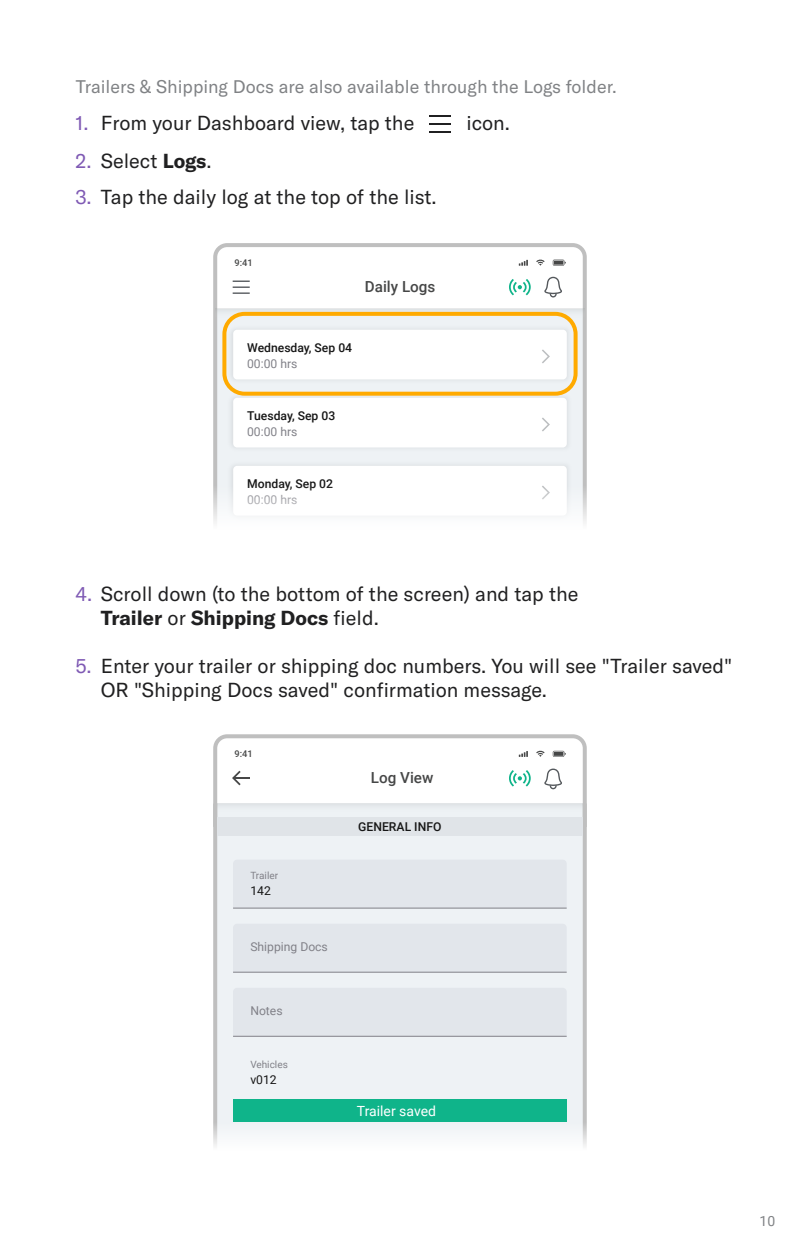
<style>
.page{position:relative;width:800px;height:1248px;background:#fff}
.page>*{position:absolute;margin:0;border:0;box-sizing:border-box;transform-origin:0 0}
.t1{font:20px/24px "GT America";color:#202021}
.t2{font:20px "GT America";color:#7f5ab4}
.t3{font:18px "GT America";color:#808285}
.t4{font:500 15.2px "Roboto";color:#464747}
.t5{font:14px "Roboto";color:#fff}
.t6{font:14px "Roboto";color:#808285}
.t7{font:500 12.2px "Roboto";color:#161616}
.t8{font:12.2px "Roboto";color:#818188}
.t9{font:12.2px "Roboto";color:#161616}
.t10{font:10px "Roboto";color:#818188}
.t11{font:500 9.4px "Roboto";color:#464747}
.s1{color:#7f5ab4}
.s2{font-weight:700}
</style>
<div class="page">
<div style="left:213px;top:802px;width:374px;height:353px;background:#eef2f5;border:4px solid #bfbfbf"></div>
<div style="left:217px;top:818px;width:365px;height:18px;background:#e0e4e8"></div>
<svg style="left:213px;top:243px;width:374px;height:233px"></svg>
<svg style="left:519px;top:259px;width:47px;height:7px"></svg>
<svg style="left:509px;top:279px;width:22px;height:16px"></svg>
<svg style="left:215px;top:309px;width:370px;height:10px;background:#e6e7e3"></svg>
<div style="left:227px;top:322px;width:349px;height:66px;background:#edf1f3"></div>
<div style="left:233px;top:330px;width:334px;height:49px;background:#fff;border-radius:4px"></div>
<svg style="left:542px;top:349px;width:8px;height:14px"></svg>
<div style="left:226px;top:390px;width:350px;height:66px;background:#edf1f4"></div>
<div style="left:233px;top:398px;width:334px;height:50px;background:#fff;border-radius:4px"></div>
<svg style="left:542px;top:417px;width:8px;height:15px"></svg>
<div style="left:226px;top:458px;width:350px;height:18px;background:#edf1f4"></div>
<div style="left:233px;top:466px;width:334px;height:50px;background:#fff;border-radius:4px"></div>
<div style="left:222px;top:312px;width:356px;height:84px;border:4px solid #fa0;border-radius:20px"></div>
<hr style="left:429px;top:115px;width:21px;height:2px;background:#202021">
<hr style="left:429px;top:123px;width:21px;height:2px;background:#202021">
<hr style="left:429px;top:131px;width:21px;height:2px;background:#202021">
<div style="left:233px;top:924px;width:334px;height:48px;background:#e2e6eb"></div>
<div style="left:233px;top:860px;width:334px;height:48px;background:#e2e6eb"></div>
<hr style="left:233px;top:908px;width:334px;height:1px;background:#818188">
<hr style="left:233px;top:972px;width:334px;height:1px;background:#818188">
<div style="left:233px;top:988px;width:334px;height:48px;background:#e2e6eb"></div>
<hr style="left:233px;top:1036px;width:334px;height:1px;background:#818188">
<div style="left:233px;top:1099px;width:334px;height:23px;background:#0fb48a"></div>
<svg style="left:213px;top:1116px;width:374px;height:39px"></svg>
<svg style="left:233px;top:281px;width:17px;height:13px"></svg>
<svg style="left:543px;top:276px;width:20px;height:31px"></svg>
<svg style="left:213px;top:734px;width:374px;height:97px"></svg>
<p class="t3" style="left:76px;top:76px;width:543px">Trailers &amp; Shipping Docs are also available through the Logs folder.</p>
<p class="t1" style="left:76px;top:111px;width:340px"><span class="s1">1.</span> From your Dashboard view, tap the</p>
<p class="t1" style="left:466px;top:111px;width:45px">icon.</p>
<p class="t1" style="left:76px;top:148px;width:137px"><span class="s1">2.</span> Select <span class="s2">Logs</span>.</p>
<p class="t1" style="left:76px;top:185px;width:363px"><span class="s1">3.</span> Tap the daily log at the top of the list.</p>
<p class="t11" style="left:234px;top:256px;width:20px">9:41</p>
<p class="t4" style="left:365px;top:276px;width:72px">Daily Logs</p>
<p class="t7" style="left:247px;top:339px;width:107px">Wednesday, Sep 04</p>
<p class="t8" style="left:247px;top:355px;width:52px">00:00 hrs</p>
<p class="t7" style="left:247px;top:407px;width:90px">Tuesday, Sep 03</p>
<p class="t8" style="left:247px;top:423px;width:52px">00:00 hrs</p>
<p class="t7" style="left:247px;top:475px;width:87px">Monday, Sep 02</p>
<p class="t8" style="left:247px;top:491px;width:52px">00:00 hrs</p>
<p class="t1" style="left:101px;top:582px;width:479px;text-indent:-25px"><span class="s1">4.</span> Scroll down (to the bottom of the screen) and tap the<br><span class="s2">Trailer</span> or <span class="s2">Shipping Docs</span> field.</p>
<p class="t1" style="left:101px;top:654px;width:633px">Enter your trailer or shipping doc numbers. You will see "Trailer saved"<br>OR "Shipping Docs saved" confirmation message.</p>
<p class="t2" style="left:76px;top:654px;width:18px">5.</p>
<p class="t11" style="left:234px;top:747px;width:20px">9:41</p>
<p class="t10" style="left:250px;top:868px;width:29px">Trailer</p>
<p class="t9" style="left:250px;top:882px;width:22px">142</p>
<p class="t8" style="left:250px;top:938px;width:79px">Shipping Docs</p>
<p class="t8" style="left:250px;top:1002px;width:34px">Notes</p>
<p class="t10" style="left:250px;top:1057px;width:39px">Vehicles</p>
<p class="t9" style="left:250px;top:1071px;width:28px">v012</p>
<p class="t4" style="left:371px;top:767px;width:64px">Log View</p>
<p class="t7" style="left:358px;top:818px;width:85px">GENERAL INFO</p>
<p class="t5" style="left:357px;top:1101px;width:81px">Trailer saved</p>
<p class="t6" style="left:760px;top:1211px;width:17px">10</p>
</div>
